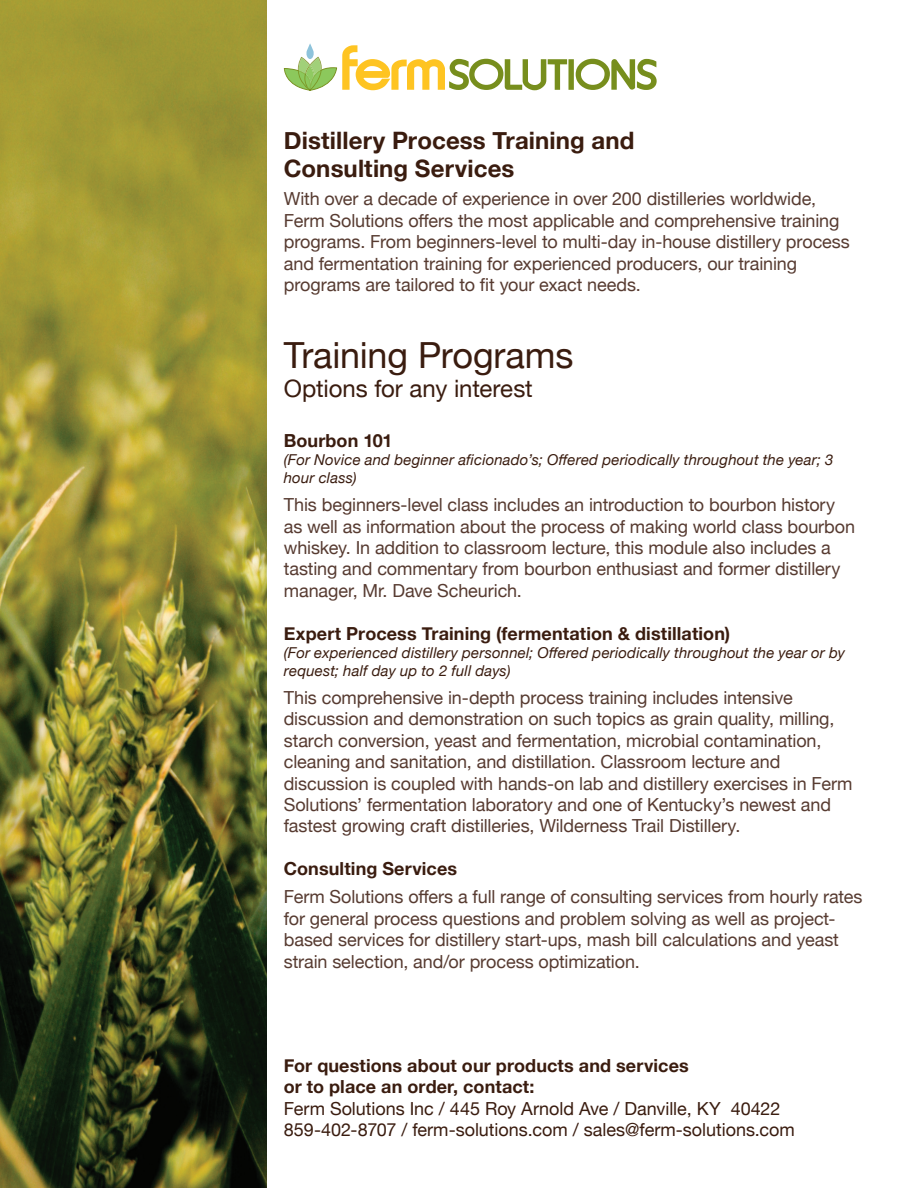
<style>
.page{position:relative;width:918px;height:1188px;background:#fff}
.page>*{position:absolute;margin:0;border:0;box-sizing:border-box;transform-origin:0 0}
.t1{font:36px "Helvetica Neue";letter-spacing:-.005em;color:#3a1c0f}
.t2{font:700 24px "Helvetica Neue";letter-spacing:.005em;color:#3a1c0f}
.t3{font:24px "Helvetica Neue";letter-spacing:-.005em;color:#3a1c0f}
.Paragraph_Style_1{font:18px/21.3px "Helvetica Neue";letter-spacing:-.005em;color:#573b31}
.t4{font:700 18px "Helvetica Neue";letter-spacing:.005em;color:#3a1c0f}
.t5{font:18px "Helvetica Neue";color:#3a1c0f}
.t6{font:italic 15px/18px "Helvetica Neue";letter-spacing:.01em;color:#3a1c0f}
</style>
<div class="page">
<img style="left:0;top:0;width:266px;height:1188px">
<svg style="left:284px;top:43px;width:373px;height:48px"></svg>
<p class="t2" style="left:284px;top:121px;width:352px">Distillery Process Training and</p>
<p class="t2" style="left:284px;top:150px;width:232px">Consulting Services</p>
<p class="Paragraph_Style_1" style="left:284px;top:189px;width:568px">With over a decade of experience in over 200 distilleries worldwide, Ferm Solutions offers the most applicable and comprehensive training programs. From beginners-level to multi-day in-house distillery process and fermentation training for experienced producers, our training programs are tailored to fit your exact needs.</p>
<p class="t1" style="left:284px;top:329px;width:291px">Training Programs</p>
<p class="t3" style="left:284px;top:371px;width:250px">Options for any interest</p>
<p class="t4" style="left:284px;top:427px;width:110px">Bourbon 101</p>
<p class="t6" style="left:284px;top:452px;width:551px">(For Novice and beginner aficionado’s; Offered periodically throughout the year; 3 hour class)</p>
<p class="Paragraph_Style_1" style="left:284px;top:495px;width:573px">This beginners-level class includes an introduction to bourbon history as well as information about the process of making world class bourbon whiskey. In addition to classroom lecture, this module also includes a tasting and commentary from bourbon enthusiast and former distillery manager, Mr. Dave Scheurich.</p>
<p class="t4" style="left:284px;top:619px;width:448px">Expert Process Training (fermentation &amp; distillation)</p>
<p class="t6" style="left:284px;top:644px;width:563px">(For experienced distillery personnel; Offered periodically throughout the year or by request; half day up to 2 full days)</p>
<p class="Paragraph_Style_1" style="left:284px;top:688px;width:570px">This comprehensive in-depth process training includes intensive discussion and demonstration on such topics as grain quality, milling, starch conversion, yeast and fermentation, microbial contamination, cleaning and sanitation, and distillation. Classroom lecture and discussion is coupled with hands-on lab and distillery exercises in Ferm Solutions’ fermentation laboratory and one of Kentucky’s newest and fastest growing craft distilleries, Wilderness Trail Distillery.</p>
<p class="t4" style="left:284px;top:855px;width:175px">Consulting Services</p>
<p class="Paragraph_Style_1" style="left:284px;top:887px;width:580px">Ferm Solutions offers a full range of consulting services from hourly rates for general process questions and problem solving as well as project&shy;based services for distillery start-ups, mash bill calculations and yeast strain selection, and/or process optimization.</p>
<p class="t4" style="left:284px;top:1051px;width:406px">For questions about our products and services</p>
<p class="t4" style="left:284px;top:1073px;width:252px">or to place an order, contact:</p>
<p class="t5" style="left:284px;top:1095px;width:498px">Ferm Solutions Inc / 445 Roy Arnold Ave / Danville, KY 40422</p>
<p class="t5" style="left:284px;top:1117px;width:513px">859-402-8707 / ferm-solutions.com / sales@ferm-solutions.com</p>
</div>
